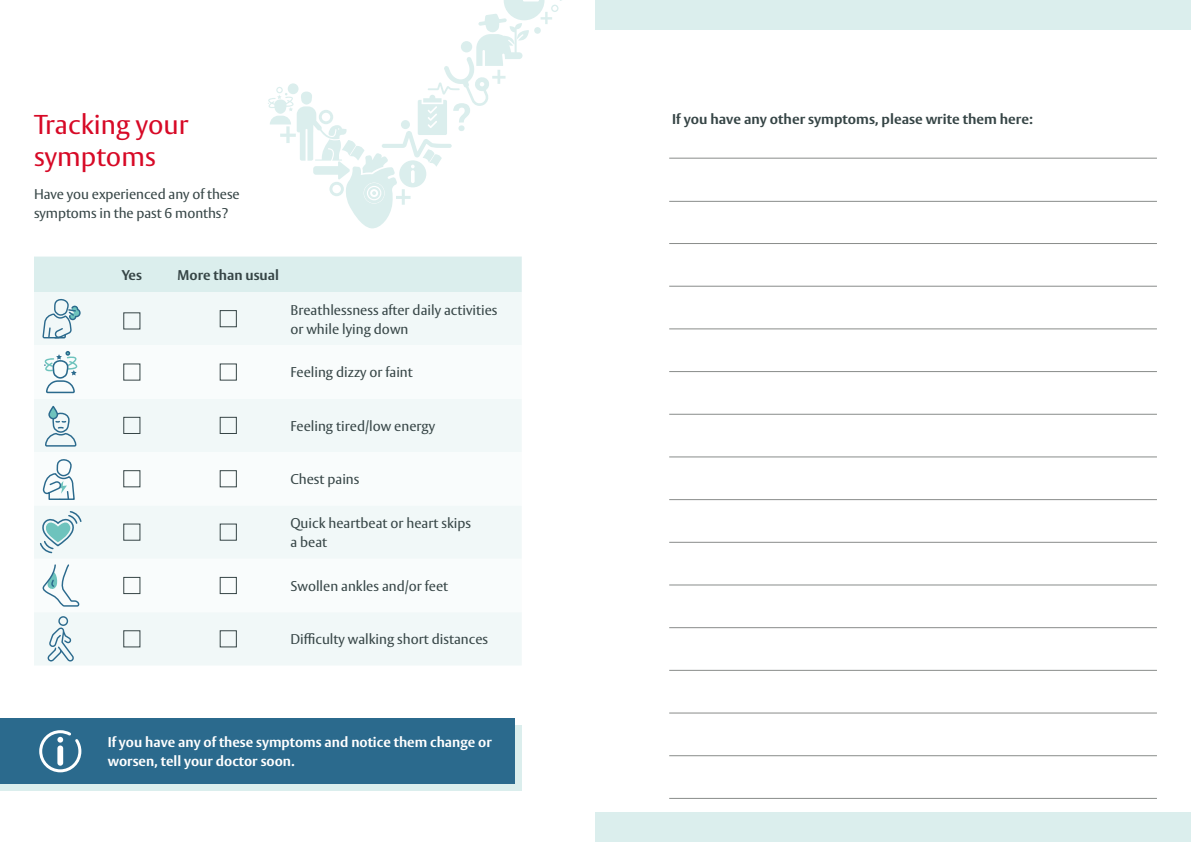
<style>
.page{position:relative;width:1191px;height:842px;background:#fff}
.page>*{position:absolute;margin:0;border:0;box-sizing:border-box;transform-origin:0 0}
.t1{font:27px/32px "Vesta Std";color:#d70926}
.t2{font:14px/19px "Vesta Std";color:#364546}
.t3{font:700 14px/19px "Vesta Std";color:#fff}
.t4{font:700 14px "Vesta Std";color:#364546}
</style>
<div class="page">
<div style="left:595px;top:812px;width:596px;height:30px;background:#dbeeed"></div>
<div style="left:595px;top:0;width:596px;height:30px;background:#dbeeed"></div>
<svg style="left:268px;top:0;width:294px;height:229px"></svg>
<hr style="left:669px;top:158px;width:488px;height:1px;background:#898c8a">
<hr style="left:669px;top:201px;width:488px;height:1px;background:#898c8a">
<hr style="left:669px;top:243px;width:488px;height:1px;background:#898c8a">
<hr style="left:669px;top:286px;width:488px;height:1px;background:#898c8a">
<hr style="left:669px;top:329px;width:488px;height:1px;background:#898c8a">
<hr style="left:669px;top:371px;width:488px;height:1px;background:#898c8a">
<hr style="left:669px;top:414px;width:488px;height:1px;background:#898c8a">
<hr style="left:669px;top:457px;width:488px;height:1px;background:#898c8a">
<hr style="left:669px;top:499px;width:488px;height:1px;background:#898c8a">
<hr style="left:669px;top:542px;width:488px;height:1px;background:#898c8a">
<hr style="left:669px;top:585px;width:488px;height:1px;background:#898c8a">
<hr style="left:669px;top:627px;width:488px;height:1px;background:#898c8a">
<hr style="left:669px;top:670px;width:488px;height:1px;background:#898c8a">
<hr style="left:669px;top:713px;width:488px;height:1px;background:#898c8a">
<hr style="left:669px;top:755px;width:488px;height:1px;background:#898c8a">
<hr style="left:669px;top:798px;width:488px;height:1px;background:#898c8a">
<div style="left:0;top:726px;width:522px;height:65px;background:#dbeeed"></div>
<div style="left:0;top:719px;width:514px;height:65px;background:#2b6a8d"></div>
<svg style="left:39px;top:730px;width:43px;height:43px"></svg>
<div style="left:34px;top:339px;width:488px;height:326px;background:#f1f8f8"></div>
<svg style="left:34px;top:345px;width:488px;height:267px"></svg>
<svg style="left:34px;top:257px;width:488px;height:82px"></svg>
<div style="left:123px;top:312px;width:17px;height:17px;border:1px solid #364546"></div>
<div style="left:220px;top:310px;width:17px;height:17px;border:1px solid #364546"></div>
<svg style="left:44px;top:351px;width:34px;height:44px"></svg>
<div style="left:123px;top:364px;width:17px;height:16px;border:1px solid #364546"></div>
<div style="left:220px;top:364px;width:17px;height:16px;border:1px solid #364546"></div>
<svg style="left:46px;top:411px;width:31px;height:36px"></svg>
<svg style="left:49px;top:406px;width:8px;height:13px"></svg>
<div style="left:48px;top:406px;width:10px;height:13px;border:1px solid #2b6a8d;border-radius:4px"></div>
<div style="left:123px;top:417px;width:17px;height:17px;border:1px solid #364546"></div>
<div style="left:220px;top:417px;width:17px;height:17px;border:1px solid #364546"></div>
<svg style="left:42px;top:457px;width:34px;height:44px"></svg>
<div style="left:123px;top:470px;width:17px;height:17px;border:1px solid #364546"></div>
<div style="left:220px;top:470px;width:17px;height:17px;border:1px solid #364546"></div>
<svg style="left:39px;top:510px;width:44px;height:44px"></svg>
<div style="left:123px;top:524px;width:17px;height:16px;border:1px solid #364546"></div>
<div style="left:220px;top:524px;width:17px;height:16px;border:1px solid #364546"></div>
<svg style="left:43px;top:563px;width:37px;height:44px"></svg>
<div style="left:123px;top:577px;width:17px;height:17px;border:1px solid #364546"></div>
<div style="left:220px;top:577px;width:17px;height:17px;border:1px solid #364546"></div>
<svg style="left:48px;top:616px;width:26px;height:45px"></svg>
<div style="left:123px;top:630px;width:17px;height:17px;border:1px solid #364546"></div>
<div style="left:220px;top:630px;width:17px;height:17px;border:1px solid #364546"></div>
<h1 class="t1" style="left:34px;top:109px;width:156px">Tracking your symptoms</h1>
<p class="t2" style="left:34px;top:185px;width:207px">Have you experienced any of these symptoms in the past 6 months?</p>
<p class="t4" style="left:122px;top:266px;width:22px">Yes</p>
<p class="t4" style="left:178px;top:266px;width:103px">More than usual</p>
<p class="t2" style="left:290px;top:300px;width:208px">Breathlessness after daily activities or while lying down</p>
<p class="t2" style="left:290px;top:363px;width:124px">Feeling dizzy or faint</p>
<p class="t2" style="left:290px;top:416px;width:146px">Feeling tired/low energy</p>
<p class="t2" style="left:290px;top:470px;width:71px">Chest pains</p>
<p class="t2" style="left:290px;top:514px;width:182px">Quick heartbeat or heart skips a beat</p>
<p class="t2" style="left:290px;top:576px;width:159px">Swollen ankles and/or feet</p>
<p class="t2" style="left:290px;top:630px;width:199px">Difficulty walking short distances</p>
<p class="t3" style="left:108px;top:733px;width:386px">If you have any of these symptoms and notice them change or worsen, tell your doctor soon.</p>
<p class="t4" style="left:672px;top:111px;width:362px">If you have any other symptoms, please write them here:</p>
</div>
